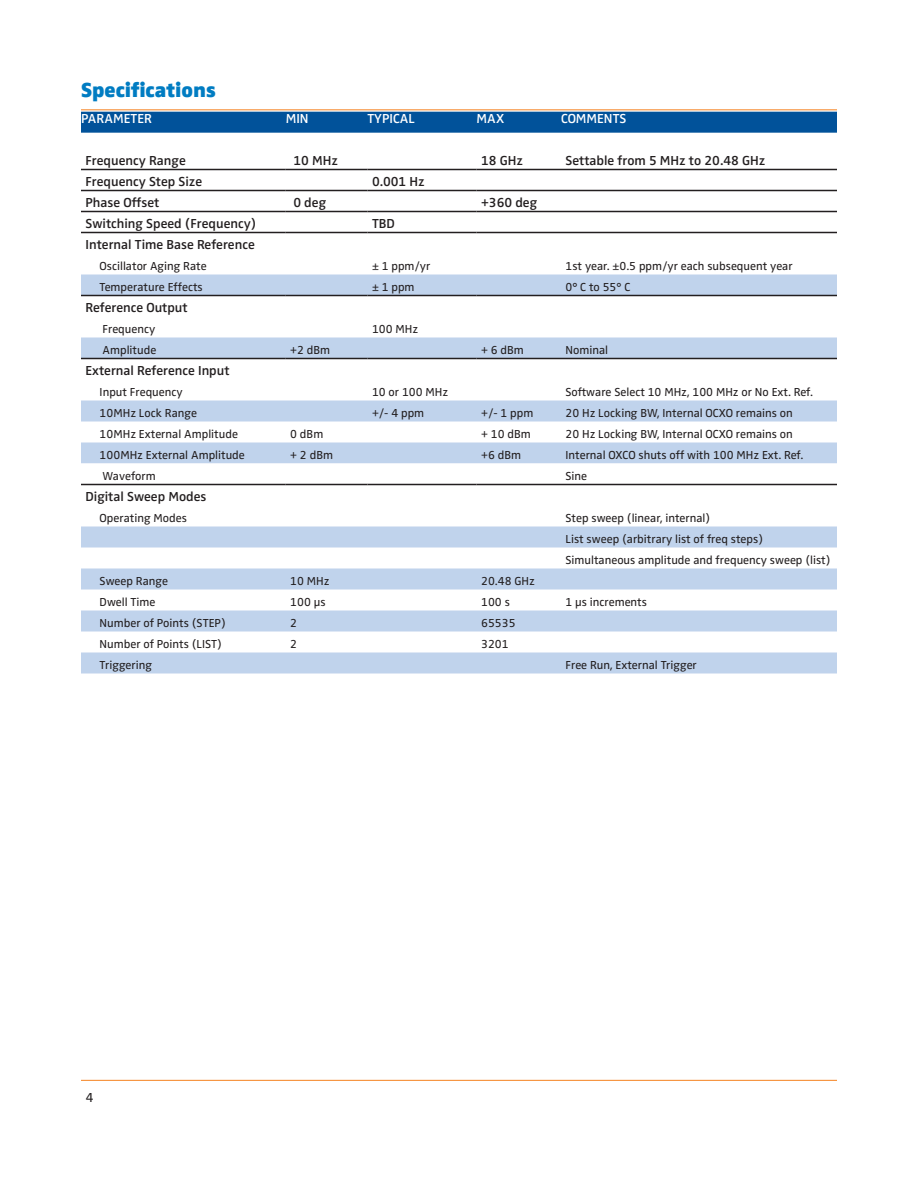
<style>
.page{position:relative;width:918px;height:1188px;background:#fff}
.page>*{position:absolute;margin:0;border:0;box-sizing:border-box;transform-origin:0 0}
.tagline{font:900 21px "Zwo Pro";color:#007cc2}
.body{font:600 13.5px "Zwo Pro";color:#231f20}
.body-2{font:600 13.5px "Zwo Pro";color:#fff}
.tagline-2{font:13.5px "Zwo Pro";color:#231f20}
.body-3{font:12px "Zwo Pro";color:#231f20}
</style>
<div class="page">
<hr style="left:81px;top:109px;width:756px;height:1px;background:#f58220">
<hr style="left:81px;top:1080px;width:756px;height:1px;background:#f58220">
<div style="left:81px;top:112px;width:756px;height:21px;background:#01529a"></div>
<svg style="left:81px;top:274px;width:756px;height:400px"></svg>
<svg style="left:81px;top:464px;width:756px;height:20px"></svg>
<hr style="left:81px;top:169px;width:205px;height:1px;background:#231f20">
<hr style="left:286px;top:169px;width:82px;height:1px;background:#231f20">
<hr style="left:368px;top:169px;width:109px;height:1px;background:#231f20">
<hr style="left:477px;top:169px;width:84px;height:1px;background:#231f20">
<hr style="left:561px;top:169px;width:276px;height:1px;background:#231f20">
<hr style="left:81px;top:190px;width:205px;height:1px;background:#231f20">
<hr style="left:286px;top:190px;width:82px;height:1px;background:#231f20">
<hr style="left:368px;top:190px;width:109px;height:1px;background:#231f20">
<hr style="left:477px;top:190px;width:84px;height:1px;background:#231f20">
<hr style="left:561px;top:190px;width:276px;height:1px;background:#231f20">
<hr style="left:81px;top:211px;width:205px;height:1px;background:#231f20">
<hr style="left:286px;top:211px;width:82px;height:1px;background:#231f20">
<hr style="left:368px;top:211px;width:109px;height:1px;background:#231f20">
<hr style="left:477px;top:211px;width:84px;height:1px;background:#231f20">
<hr style="left:561px;top:211px;width:276px;height:1px;background:#231f20">
<hr style="left:81px;top:232px;width:205px;height:1px;background:#231f20">
<hr style="left:286px;top:232px;width:82px;height:1px;background:#231f20">
<hr style="left:368px;top:232px;width:109px;height:1px;background:#231f20">
<hr style="left:477px;top:232px;width:84px;height:1px;background:#231f20">
<hr style="left:561px;top:232px;width:276px;height:1px;background:#231f20">
<hr style="left:81px;top:295px;width:205px;height:1px;background:#231f20">
<hr style="left:286px;top:295px;width:82px;height:1px;background:#231f20">
<hr style="left:368px;top:295px;width:109px;height:1px;background:#231f20">
<hr style="left:477px;top:295px;width:84px;height:1px;background:#231f20">
<hr style="left:561px;top:295px;width:276px;height:1px;background:#231f20">
<hr style="left:81px;top:358px;width:205px;height:1px;background:#231f20">
<hr style="left:286px;top:358px;width:82px;height:1px;background:#231f20">
<hr style="left:368px;top:358px;width:109px;height:1px;background:#231f20">
<hr style="left:477px;top:358px;width:84px;height:1px;background:#231f20">
<hr style="left:561px;top:358px;width:276px;height:1px;background:#231f20">
<hr style="left:81px;top:484px;width:205px;height:1px;background:#231f20">
<hr style="left:286px;top:484px;width:82px;height:1px;background:#231f20">
<hr style="left:368px;top:484px;width:109px;height:1px;background:#231f20">
<hr style="left:477px;top:484px;width:84px;height:1px;background:#231f20">
<hr style="left:561px;top:484px;width:276px;height:1px;background:#231f20">
<p class="tagline" style="left:81px;top:74px;width:136px">Specifications</p>
<p class="body-2" style="left:81px;top:108px;width:72px">PARAMETER</p>
<p class="body-2" style="left:286px;top:108px;width:24px">MIN</p>
<p class="body-2" style="left:368px;top:108px;width:49px">TYPICAL</p>
<p class="body-2" style="left:477px;top:108px;width:29px">MAX</p>
<p class="body-2" style="left:561px;top:108px;width:67px">COMMENTS</p>
<p class="body" style="left:86px;top:150px;width:102px">Frequency Range</p>
<p class="body" style="left:293px;top:150px;width:46px">10 MHz</p>
<p class="body" style="left:481px;top:150px;width:43px">18 GHz</p>
<p class="body" style="left:566px;top:150px;width:201px">Settable from 5 MHz to 20.48 GHz</p>
<p class="body" style="left:86px;top:171px;width:118px">Frequency Step Size</p>
<p class="body" style="left:372px;top:171px;width:54px">0.001 Hz</p>
<p class="body" style="left:86px;top:192px;width:75px">Phase Offset</p>
<p class="body" style="left:293px;top:192px;width:34px">0 deg</p>
<p class="body" style="left:481px;top:192px;width:58px">+360 deg</p>
<p class="body" style="left:86px;top:213px;width:172px">Switching Speed (Frequency)</p>
<p class="body" style="left:372px;top:213px;width:24px">TBD</p>
<p class="body" style="left:86px;top:234px;width:171px">Internal Time Base Reference</p>
<p class="body-3" style="left:100px;top:257px;width:109px">Oscillator Aging Rate</p>
<p class="body-3" style="left:372px;top:257px;width:60px">± 1 ppm/yr</p>
<p class="body-3" style="left:566px;top:257px;width:229px">1st year. ±0.5 ppm/yr each subsequent year</p>
<p class="body-3" style="left:100px;top:278px;width:105px">Temperature Effects</p>
<p class="body-3" style="left:372px;top:278px;width:44px">± 1 ppm</p>
<p class="body-3" style="left:566px;top:278px;width:66px">0° C to 55° C</p>
<p class="body" style="left:86px;top:297px;width:104px">Reference Output</p>
<p class="body-3" style="left:102px;top:320px;width:54px">Frequency</p>
<p class="body-3" style="left:372px;top:320px;width:48px">100 MHz</p>
<p class="body-3" style="left:102px;top:341px;width:55px">Amplitude</p>
<p class="body-3" style="left:290px;top:341px;width:41px">+2 dBm</p>
<p class="body-3" style="left:481px;top:341px;width:44px">+ 6 dBm</p>
<p class="body-3" style="left:566px;top:341px;width:44px">Nominal</p>
<p class="body" style="left:86px;top:360px;width:146px">External Reference Input</p>
<p class="body-3" style="left:100px;top:383px;width:85px">Input Frequency</p>
<p class="body-3" style="left:372px;top:383px;width:78px">10 or 100 MHz</p>
<p class="body-3" style="left:566px;top:383px;width:249px">Software Select 10 MHz, 100 MHz or No Ext. Ref.</p>
<p class="body-3" style="left:100px;top:404px;width:99px">10MHz Lock Range</p>
<p class="body-3" style="left:372px;top:404px;width:54px">+/- 4 ppm</p>
<p class="body-3" style="left:481px;top:404px;width:54px">+/- 1 ppm</p>
<p class="body-3" style="left:566px;top:404px;width:229px">20 Hz Locking BW, Internal OCXO remains on</p>
<p class="body-3" style="left:100px;top:425px;width:140px">10MHz External Amplitude</p>
<p class="body-3" style="left:290px;top:425px;width:35px">0 dBm</p>
<p class="body-3" style="left:481px;top:425px;width:51px">+ 10 dBm</p>
<p class="body-3" style="left:566px;top:425px;width:229px">20 Hz Locking BW, Internal OCXO remains on</p>
<p class="body-3" style="left:100px;top:446px;width:147px">100MHz External Amplitude</p>
<p class="body-3" style="left:290px;top:446px;width:44px">+ 2 dBm</p>
<p class="body-3" style="left:481px;top:446px;width:41px">+6 dBm</p>
<p class="body-3" style="left:566px;top:446px;width:239px">Internal OXCO shuts off with 100 MHz Ext. Ref.</p>
<p class="body-3" style="left:102px;top:467px;width:55px">Waveform</p>
<p class="body-3" style="left:566px;top:467px;width:23px">Sine</p>
<p class="body" style="left:86px;top:486px;width:123px">Digital Sweep Modes</p>
<p class="body-3" style="left:100px;top:509px;width:89px">Operating Modes</p>
<p class="body-3" style="left:566px;top:509px;width:146px">Step sweep (linear, internal)</p>
<p class="body-3" style="left:566px;top:530px;width:199px">List sweep (arbitrary list of freq steps)</p>
<p class="body-3" style="left:566px;top:551px;width:267px">Simultaneous amplitude and frequency sweep (list)</p>
<p class="body-3" style="left:100px;top:572px;width:70px">Sweep Range</p>
<p class="body-3" style="left:290px;top:572px;width:41px">10 MHz</p>
<p class="body-3" style="left:481px;top:572px;width:55px">20.48 GHz</p>
<p class="body-3" style="left:100px;top:593px;width:57px">Dwell Time</p>
<p class="body-3" style="left:290px;top:593px;width:37px">100 µs</p>
<p class="body-3" style="left:481px;top:593px;width:30px">100 s</p>
<p class="body-3" style="left:566px;top:593px;width:83px">1 µs increments</p>
<p class="body-3" style="left:100px;top:614px;width:128px">Number of Points (STEP)</p>
<p class="body-3" style="left:290px;top:614px;width:8px">2</p>
<p class="body-3" style="left:481px;top:614px;width:36px">65535</p>
<p class="body-3" style="left:100px;top:635px;width:124px">Number of Points (LIST)</p>
<p class="body-3" style="left:290px;top:635px;width:8px">2</p>
<p class="body-3" style="left:481px;top:635px;width:29px">3201</p>
<p class="body-3" style="left:100px;top:656px;width:54px">Triggering</p>
<p class="body-3" style="left:566px;top:656px;width:133px">Free Run, External Trigger</p>
<p class="tagline-2" style="left:86px;top:1087px;width:9px">4</p>
</div>
